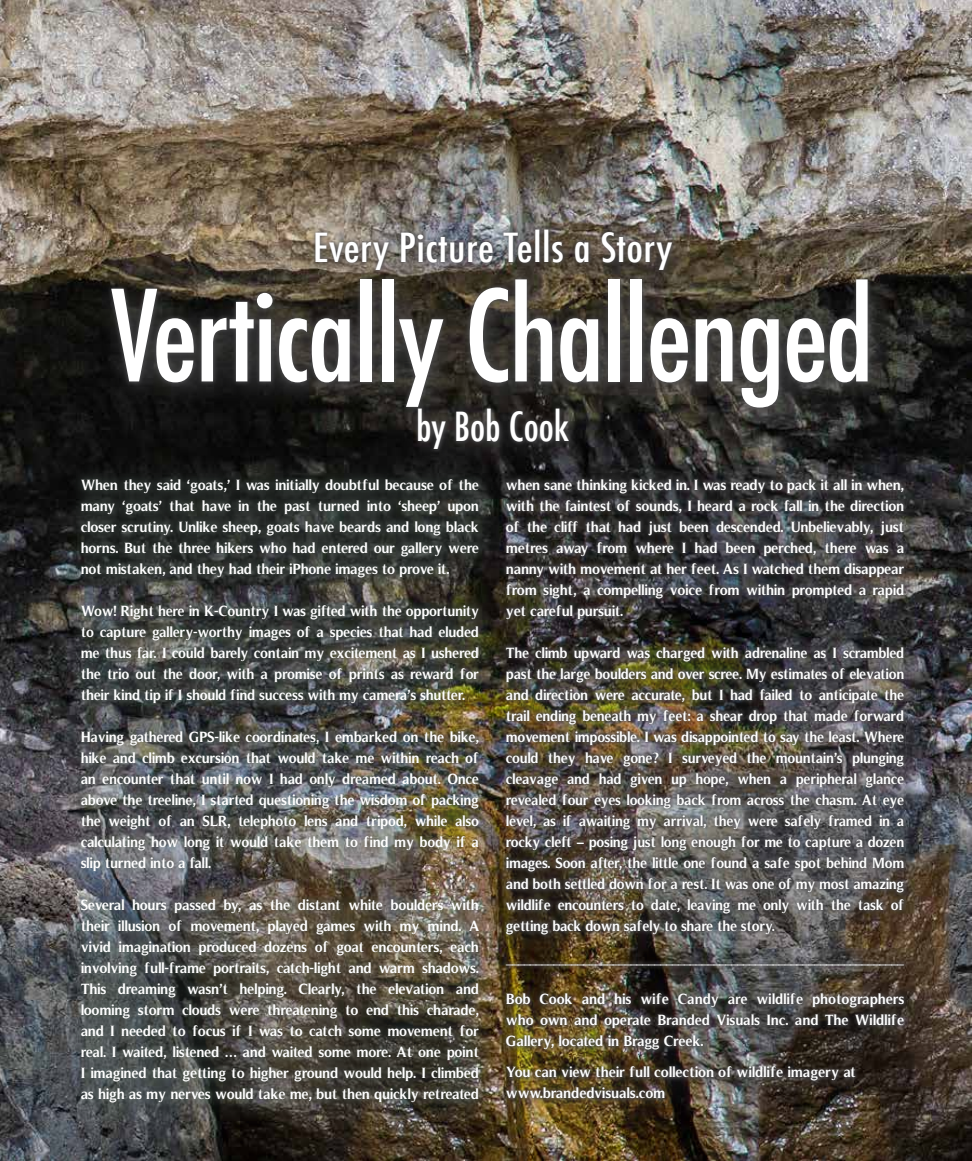
<style>
.page{position:relative;width:972px;height:1161px;background:#fff}
.page>*{position:absolute;margin:0;border:0;box-sizing:border-box;transform-origin:0 0}
.t1{font:500 condensed 123px "Futura";letter-spacing:-.02em;color:#fff}
.t2{font:500 condensed 39.15px "Futura";letter-spacing:.01em;color:#fff;scale:1.1 1}
.t3{font:500 condensed 39.15px "Futura";letter-spacing:.01em;color:#fff}
.t4{font:700 15px/21px "Timeless";letter-spacing:-.01em;color:#fff;text-align:justify;scale:.95 1}
.t5{font:700 15px/21px "Timeless";letter-spacing:-.01em;color:#fff;text-align:justify;scale:.93 1}
.t6{font:700 15px/21px "Timeless";letter-spacing:-.01em;color:#fff;text-align:justify;scale:.94 1}
.t7{font:700 15px "Timeless";letter-spacing:-.01em;color:#fff;scale:.9 1}
</style>
<div class="page">
<img style="left:0;top:0;width:972px;height:1161px">
<img style="left:94px;top:212px;width:803px;height:250px">
<svg style="left:107px;top:224px;width:765px;height:230px;background:#403c37"></svg>
<img style="left:507px;top:462px;width:426px;height:665px">
<img style="left:507px;top:475px;width:402px;height:629px">
<img style="left:63px;top:462px;width:444px;height:668px">
<img style="left:72px;top:470px;width:416px;height:642px">
<h2 class="t2" style="left:313px;top:222px;width:328px">Every Picture Tells a Story</h2>
<h1 class="t1" style="left:112px;top:257px;width:764px">Vertically Challenged</h1>
<h2 class="t3" style="left:416px;top:401px;width:154px">by Bob Cook</h2>
<p class="t4" style="left:506px;top:474px;width:421px">when sane thinking kicked in. I was ready to pack it all in when, with the faintest of sounds, I heard a rock fall in the direction of the cliff that had just been descended. Unbelievably, just metres away from where I had been perched, there was a nanny with movement at her feet. As I watched them disappear from sight, a compelling voice from within prompted a rapid yet careful pursuit.</p>
<p class="t5" style="left:506px;top:642px;width:430px">The climb upward was charged with adrenaline as I scrambled past the large boulders and over scree. My estimates of elevation and direction were accurate, but I had failed to anticipate the trail ending beneath my feet: a shear drop that made forward movement impossible. I was disappointed to say the least. Where could they have gone? I surveyed the mountain’s plunging cleavage and had given up hope, when a peripheral glance revealed four eyes looking back from across the chasm. At eye level, as if awaiting my arrival, they were safely framed in a rocky cleft – posing just long enough for me to capture a dozen images. Soon after, the little one found a safe spot behind Mom and both settled down for a rest. It was one of my most amazing wildlife encounters to date, leaving me only with the task of getting back down safely to share the story.</p>
<p class="t7" style="left:506px;top:948px;width:444px">___________________________________________________________________</p>
<p class="t4" style="left:506px;top:988px;width:421px">Bob Cook and his wife Candy are wildlife photographers who own and operate Branded Visuals Inc. and The Wildlife Gallery, located in Bragg Creek.</p>
<p class="t4" style="left:506px;top:1062px;width:370px">You can view their full collection of wildlife imagery at www.brandedvisuals.com</p>
<p class="t4" style="left:81px;top:474px;width:421px">When they said ‘goats,’ I was initially doubtful because of the many ‘goats’ that have in the past turned into ‘sheep’ upon closer scrutiny. Unlike sheep, goats have beards and long black horns. But the three hikers who had entered our gallery were not mistaken, and they had their iPhone images to prove it.</p>
<p class="t6" style="left:81px;top:600px;width:425px">Wow! Right here in K-Country I was gifted with the opportunity to capture gallery-worthy images of a species that had eluded me thus far. I could barely contain my excitement as I ushered the trio out the door, with a promise of prints as reward for their kind tip if I should find success with my camera’s shutter.</p>
<p class="t6" style="left:81px;top:726px;width:425px">Having gathered GPS-like coordinates, I embarked on the bike, hike and climb excursion that would take me within reach of an encounter that until now I had only dreamed about. Once above the treeline, I started questioning the wisdom of packing the weight of an SLR, telephoto lens and tripod, while also calculating how long it would take them to find my body if a slip turned into a fall.</p>
<p class="t4" style="left:81px;top:894px;width:422px">Several hours passed by, as the distant white boulders with their illusion of movement, played games with my mind. A vivid imagination produced dozens of goat encounters, each involving full-frame portraits, catch-light and warm shadows.<br>This dreaming wasn’t helping. Clearly, the elevation and looming storm clouds were threatening to end this charade, and I needed to focus if I was to catch some movement for real. I waited, listened … and waited some more. At one point I imagined that getting to higher ground would help. I climbed as high as my nerves would take me, but then quickly retreated</p>
</div>
